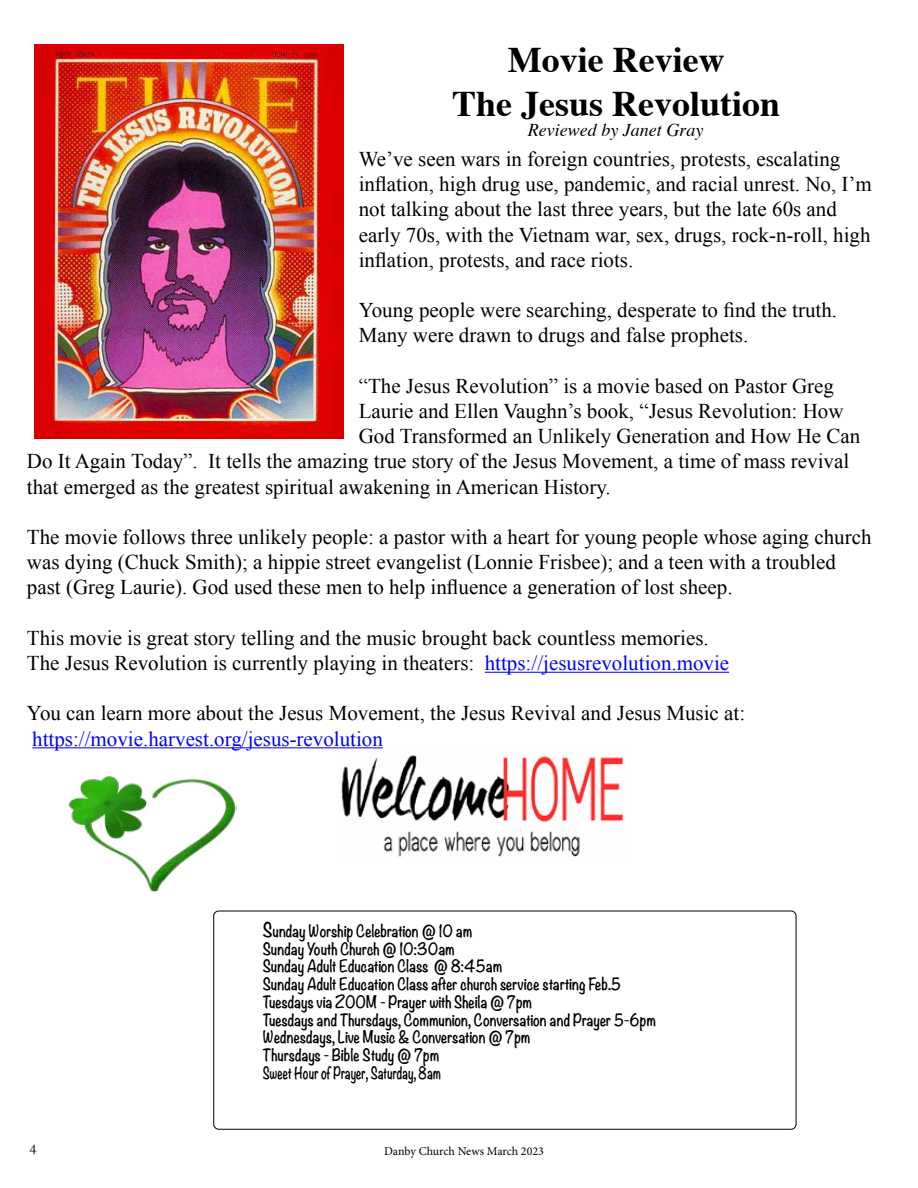
<style>
.page{position:relative;width:918px;height:1188px;background:#fff}
.page>*{position:absolute;margin:0;border:0;box-sizing:border-box;transform-origin:0 0}
.t1{font:700 36px/43.2px "Times";color:#000;text-align:center}
.t2{font:21px/25.2px "Times New Roman";color:#000}
.t3{font:21px "Times New Roman";color:#00f}
.t4{font:italic 18px "Times";color:#000}
.t5{font:700 15.15px/17.9px "Noteworthy";color:#000;scale:.87 1}
.t6{font:15px "Garamond";color:#000}
.t7{font:12px "Minion Pro";letter-spacing:-.005em;color:#000}
.s1{color:#00f}
.s2{font-size:17.85px}
</style>
<div class="page">
<hr style="left:485px;top:672px;width:244px;height:1px;background:#00f">
<hr style="left:32px;top:747px;width:351px;height:1px;background:#00f">
<img style="left:35px;top:44px;width:308px;height:394px">
<img style="left:68px;top:775px;width:169px;height:117px">
<div style="left:213px;top:911px;width:584px;height:219px;border:1px solid #000;border-radius:5px"></div>
<img style="left:341px;top:755px;width:282px;height:102px">
<h1 class="t1" style="left:452px;top:35px;width:330px">Movie Review<br>The Jesus Revolution</h1>
<p class="t2" style="left:359px;top:146px;width:515px">We’ve seen wars in foreign countries, protests, escalating inflation, high drug use, pandemic, and racial unrest. No, I’m not talking about the last three years, but the late 60s and early 70s, with the Vietnam war, sex, drugs, rock-n-roll, high inflation, protests, and race riots.</p>
<p class="t2" style="left:359px;top:297px;width:480px">Young people were searching, desperate to find the truth.<br>Many were drawn to drugs and false prophets.</p>
<p class="t2" style="left:359px;top:373px;width:477px">“The Jesus Revolution” is a movie based on Pastor Greg</p>
<p class="t2" style="left:359px;top:398px;width:486px">Laurie and Ellen Vaughn’s book, “Jesus Revolution: How</p>
<p class="t2" style="left:359px;top:423px;width:503px">God Transformed an Unlikely Generation and How He Can</p>
<p class="t2" style="left:27px;top:448px;width:824px">Do It Again Today”. It tells the amazing true story of the Jesus Movement, a time of mass revival</p>
<p class="t2" style="left:27px;top:474px;width:585px">that emerged as the greatest spiritual awakening in American History.</p>
<p class="t2" style="left:27px;top:524px;width:846px">The movie follows three unlikely people: a pastor with a heart for young people whose aging church was dying (Chuck Smith); a hippie street evangelist (Lonnie Frisbee); and a teen with a troubled past (Greg Laurie). God used these men to help influence a generation of lost sheep.</p>
<p class="t2" style="left:27px;top:625px;width:704px">This movie is great story telling and the music brought back countless memories.<br>The Jesus Revolution is currently playing in theaters: <span class="s1">https://jesusrevolution.movie</span></p>
<p class="t2" style="left:27px;top:700px;width:720px">You can learn more about the Jesus Movement, the Jesus Revival and Jesus Music at:</p>
<p class="t3" style="left:32px;top:724px;width:352px">https://movie.harvest.org/jesus-revolution</p>
<p class="t4" style="left:528px;top:114px;width:177px">Reviewed by Janet Gray</p>
<p class="t5" style="left:263px;top:921px;width:453px"><span class="s2">S</span>unday Worship Celebration @ 10 am<br>Sunday Youth Church @ 10:30am<br>Sunday Adult Education Class @ 8:45am<br>Sunday Adult Education Class after church service starting Feb.5<br>Tuesdays via ZOOM - Prayer with Sheila @ 7pm<br>Tuesdays and Thursdays, Communion, Conversation and Prayer 5-6pm Wednesdays, Live Music &amp; Conversation @ 7pm<br>Thursdays - Bible Study @ 7pm<br>Sweet Hour of Prayer, Saturday, 8am</p>
<p class="t6" style="left:30px;top:1140px;width:9px">4</p>
<p class="t7" style="left:384px;top:1143px;width:161px">Danby Church News March 2023</p>
</div>
